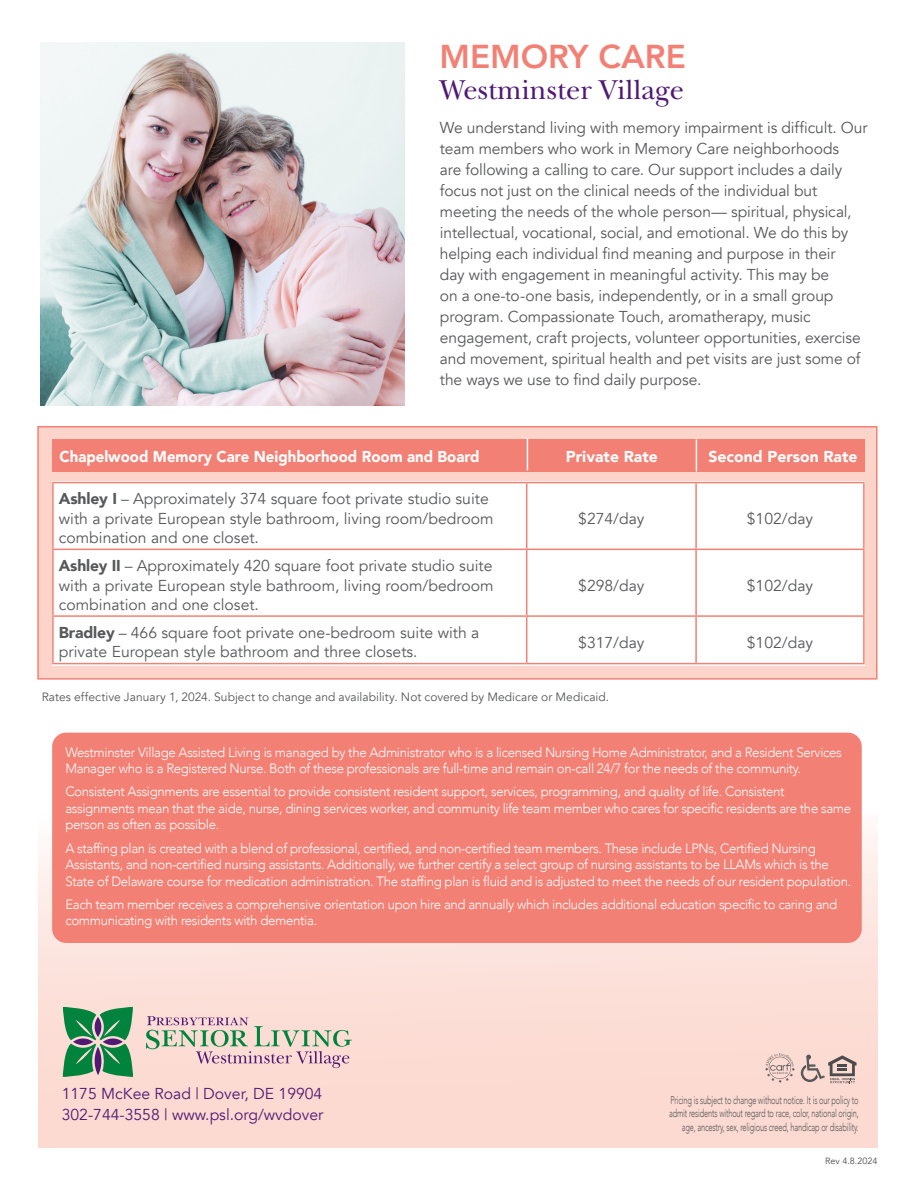
<style>
.page{position:relative;width:918px;height:1188px;background:#fff}
.page>*{position:absolute;margin:0;border:0;box-sizing:border-box;transform-origin:0 0}
.t1{font:800 33px "Avenir";color:#f38074}
.t2{font:28.5px "New Baskerville Std";color:#501a74}
.t3{font:15.75px/21px "Avenir";letter-spacing:-.005em;color:#57585a}
.t4{font:15.75px/21px "Avenir";color:#501a74}
.t5{font:900 15.75px "Avenir";color:#fff;scale:.95 1}
.t6{font:900 15.75px "Avenir";color:#fff}
.t7{font:300 13.5px/16.5px "Avenir";letter-spacing:-.025em;color:#fff}
.t8{font:12px "Avenir";letter-spacing:.005em;color:#57585a}
.t9{font:300 11.25px/13.5px "Avenir";letter-spacing:-.02em;color:#57585a;text-align:right;scale:.66 1}
.t10{font:9px "Avenir";color:#4b4c4d}
.s1{font-weight:900}
</style>
<div class="page">
<div style="left:38px;top:814px;width:840px;height:334px;background:#fcdad1"></div>
<img style="left:40px;top:43px;width:365px;height:362px">
<div style="left:37px;top:426px;width:841px;height:254px;background:#fcd4ca;border:1px solid #f38074"></div>
<div style="left:52px;top:439px;width:813px;height:33px;background:#f38074"></div>
<hr style="left:527px;top:438px;width:1px;height:32px;background:#fff">
<hr style="left:696px;top:439px;width:1px;height:33px;background:#fff">
<div style="left:52px;top:482px;width:813px;height:184px;background:#fff"></div>
<hr style="left:52px;top:482px;width:475px;height:1px;background:#f38074">
<hr style="left:52px;top:483px;width:2px;height:66px;background:#f38074">
<hr style="left:527px;top:482px;width:169px;height:1px;background:#f38074">
<hr style="left:526px;top:483px;width:1px;height:66px;background:#f38074">
<hr style="left:696px;top:482px;width:169px;height:1px;background:#f38074">
<hr style="left:695px;top:483px;width:2px;height:66px;background:#f38074">
<hr style="left:863px;top:483px;width:2px;height:66px;background:#f38074">
<hr style="left:52px;top:549px;width:475px;height:1px;background:#f38074">
<hr style="left:52px;top:550px;width:2px;height:65px;background:#f38074">
<hr style="left:527px;top:549px;width:169px;height:1px;background:#f38074">
<hr style="left:526px;top:550px;width:1px;height:65px;background:#f38074">
<hr style="left:696px;top:549px;width:169px;height:1px;background:#f38074">
<hr style="left:695px;top:550px;width:2px;height:65px;background:#f38074">
<hr style="left:863px;top:550px;width:2px;height:65px;background:#f38074">
<hr style="left:52px;top:615px;width:475px;height:2px;background:#f38074">
<hr style="left:52px;top:617px;width:2px;height:46px;background:#f38074">
<hr style="left:527px;top:615px;width:169px;height:2px;background:#f38074">
<hr style="left:526px;top:617px;width:1px;height:46px;background:#f38074">
<hr style="left:696px;top:615px;width:169px;height:2px;background:#f38074">
<hr style="left:695px;top:617px;width:2px;height:46px;background:#f38074">
<hr style="left:863px;top:617px;width:2px;height:46px;background:#f38074">
<hr style="left:52px;top:663px;width:475px;height:1px;background:#f38074">
<hr style="left:527px;top:663px;width:169px;height:1px;background:#f38074">
<hr style="left:696px;top:663px;width:169px;height:1px;background:#f38074">
<svg style="left:765px;top:1053px;width:30px;height:30px"></svg>
<svg style="left:801px;top:1055px;width:56px;height:28px"></svg>
<svg style="left:63px;top:1007px;width:70px;height:70px"></svg>
<svg style="left:146px;top:1016px;width:206px;height:52px"></svg>
<div style="left:52px;top:733px;width:810px;height:210px;background:#f38074;border-radius:14px"></div>
<p class="t1" style="left:440px;top:30px;width:248px">MEMORY CARE</p>
<p class="t2" style="left:440px;top:73px;width:246px">Westminster Village</p>
<p class="t3" style="left:440px;top:118px;width:429px">We understand living with memory impairment is difficult. Our team members who work in Memory Care neighborhoods<br>are following a calling to care. Our support includes a daily focus not just on the clinical needs of the individual but meeting the needs of the whole person— spiritual, physical, intellectual, vocational, social, and emotional. We do this by helping each individual find meaning and purpose in their<br>day with engagement in meaningful activity. This may be<br>on a one-to-one basis, independently, or in a small group program. Compassionate Touch, aromatherapy, music engagement, craft projects, volunteer opportunities, exercise and movement, spiritual health and pet visits are just some of the ways we use to find daily purpose.</p>
<p class="t5" style="left:60px;top:443px;width:444px">Chapelwood Memory Care Neighborhood Room and Board</p>
<p class="t6" style="left:566px;top:443px;width:93px">Private Rate</p>
<p class="t6" style="left:709px;top:443px;width:150px">Second Person Rate</p>
<p class="t3" style="left:59px;top:489px;width:436px;line-height:19.5px"><span class="s1">Ashley I</span> – Approximately 374 square foot private studio suite with a private European style bathroom, living room/bedroom combination and one closet.</p>
<p class="t3" style="left:578px;top:508px;width:68px">$274/day</p>
<p class="t3" style="left:747px;top:508px;width:68px">$102/day</p>
<p class="t3" style="left:59px;top:556px;width:436px;line-height:19.5px;text-align:justify"><span class="s1">Ashley II</span> – Approximately 420 square foot private studio suite with a private European style bathroom, living room/bedroom combination and one closet.</p>
<p class="t3" style="left:578px;top:575px;width:68px">$298/day</p>
<p class="t3" style="left:747px;top:575px;width:68px">$102/day</p>
<p class="t3" style="left:59px;top:624px;width:422px;line-height:18.9px"><span class="s1">Bradley</span> – 466 square foot private one-bedroom suite with a private European style bathroom and three closets.</p>
<p class="t3" style="left:578px;top:632px;width:68px">$317/day</p>
<p class="t3" style="left:747px;top:632px;width:68px">$102/day</p>
<p class="t8" style="left:42px;top:689px;width:569px">Rates effective January 1, 2024. Subject to change and availability. Not covered by Medicare or Medicaid.</p>
<p class="t7" style="left:65px;top:744px;width:778px">Westminster Village Assisted Living is managed by the Administrator who is a licensed Nursing Home Administrator, and a Resident Services<br>Manager who is a Registered Nurse. Both of these professionals are full-time and remain on-call 24/7 for the needs of the community.</p>
<p class="t7" style="left:65px;top:783px;width:787px">Consistent Assignments are essential to provide consistent resident support, services, programming, and quality of life. Consistent assignments mean that the aide, nurse, dining services worker, and community life team member who cares for specific residents are the same person as often as possible.</p>
<p class="t7" style="left:65px;top:840px;width:787px">A staffing plan is created with a blend of professional, certified, and non-certified team members. These include LPNs, Certified Nursing<br>Assistants, and non-certified nursing assistants. Additionally, we further certify a select group of nursing assistants to be LLAMs which is the<br>State of Delaware course for medication administration. The staffing plan is fluid and is adjusted to meet the needs of our resident population.</p>
<p class="t7" style="left:65px;top:896px;width:774px">Each team member receives a comprehensive orientation upon hire and annually which includes additional education specific to caring and communicating with residents with dementia.</p>
<p class="t4" style="left:62px;top:1083px;width:263px">1175 McKee Road | Dover, DE 19904<br>302-744-3558 | www.psl.org/wvdover</p>
<p class="t9" style="left:669px;top:1093px;width:289px">Pricing is subject to change without notice. It is our policy to admit residents without regard to race, color, national origin, age, ancestry, sex, religious creed, handicap or disability.</p>
<p class="t10" style="left:825px;top:1156px;width:54px">Rev 4.8.2024</p>
</div>
